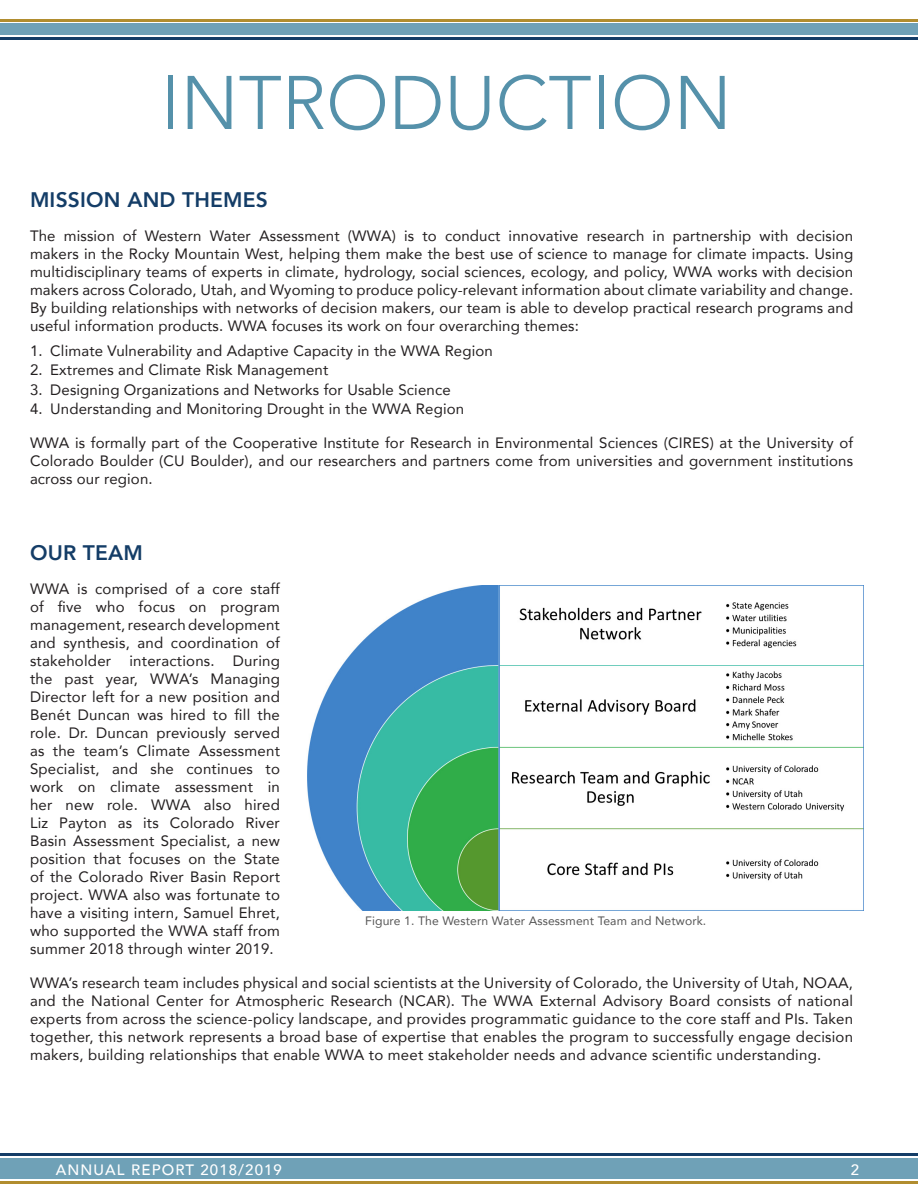
<style>
.page{position:relative;width:918px;height:1188px;background:#fff}
.page>*{position:absolute;margin:0;border:0;box-sizing:border-box;transform-origin:0 0}
.t1{font:300 75px "Avenir";color:#5591aa}
.Body{font:800 21px "Avenir";letter-spacing:.01em;color:#143d67}
.Body-2{font:15px/18px "Avenir";letter-spacing:.01em;color:#231f20;text-align:justify}
.Document_Information{font:500 15px "Avenir";letter-spacing:.075em;color:#fff}
.t2{font:12.15px "Avenir";letter-spacing:.01em;color:#555}
</style>
<div class="page">
<img style="left:307px;top:585px;width:557px;height:325px">
<div style="left:0;top:1159px;width:918px;height:20px;background:#6fa1b7"></div>
<div style="left:0;top:23px;width:918px;height:11px;background:#6fa1b7"></div>
<hr style="left:0;top:37px;width:918px;height:3px;background:#143d67">
<hr style="left:0;top:1153px;width:918px;height:3px;background:#143d67">
<hr style="left:0;top:1181px;width:918px;height:3px;background:#b18d2f">
<hr style="left:0;top:19px;width:918px;height:3px;background:#b18d2f">
<p class="t1" style="left:161px;top:59px;width:573px">INTRODUCTION</p>
<p class="Body" style="left:30px;top:183px;width:240px">MISSION AND THEMES</p>
<p class="Body-2" style="left:30px;top:226px;width:825px">The mission of Western Water Assessment (WWA) is to conduct innovative research in partnership with decision makers in the Rocky Mountain West, helping them make the best use of science to manage for climate impacts. Using multidisciplinary teams of experts in climate, hydrology, social sciences, ecology, and policy, WWA works with decision makers across Colorado, Utah, and Wyoming to produce policy-relevant information about climate variability and change.<br>By building relationships with networks of decision makers, our team is able to develop practical research programs and useful information products. WWA focuses its work on four overarching themes:</p>
<p class="Body-2" style="left:30px;top:342px;width:464px">1. Climate Vulnerability and Adaptive Capacity in the WWA Region</p>
<p class="Body-2" style="left:30px;top:361px;width:300px">2. Extremes and Climate Risk Management</p>
<p class="Body-2" style="left:30px;top:380px;width:422px">3. Designing Organizations and Networks for Usable Science</p>
<p class="Body-2" style="left:30px;top:399px;width:436px">4. Understanding and Monitoring Drought in the WWA Region</p>
<p class="Body-2" style="left:30px;top:433px;width:825px">WWA is formally part of the Cooperative Institute for Research in Environmental Sciences (CIRES) at the University of Colorado Boulder (CU Boulder), and our researchers and partners come from universities and government institutions across our region.</p>
<p class="Body" style="left:30px;top:536px;width:115px">OUR TEAM</p>
<p class="Body-2" style="left:30px;top:579px;width:251px">WWA is comprised of a core staff of five who focus on program management, research development and synthesis, and coordination of stakeholder interactions. During the past year, WWA’s Managing Director left for a new position and Benét Duncan was hired to fill the role. Dr. Duncan previously served as the team’s Climate Assessment Specialist, and she continues to work on climate assessment in her new role. WWA also hired Liz Payton as its Colorado River Basin Assessment Specialist, a new position that focuses on the State of the Colorado River Basin Report project. WWA also was fortunate to have a visiting intern, Samuel Ehret, who supported the WWA staff from summer 2018 through winter 2019.</p>
<p class="Body-2" style="left:30px;top:973px;width:825px">WWA’s research team includes physical and social scientists at the University of Colorado, the University of Utah, NOAA, and the National Center for Atmospheric Research (NCAR). The WWA External Advisory Board consists of national experts from across the science-policy landscape, and provides programmatic guidance to the core staff and PIs. Taken together, this network represents a broad base of expertise that enables the program to successfully engage decision makers, building relationships that enable WWA to meet stakeholder needs and advance scientific understanding.</p>
<p class="t2" style="left:365px;top:911px;width:343px">Figure 1. The Western Water Assessment Team and Network.</p>
<p class="Document_Information" style="left:56px;top:1157px;width:228px">ANNUAL REPORT 2018/2019</p>
<p class="Document_Information" style="left:851px;top:1157px;width:10px">2</p>
</div>
